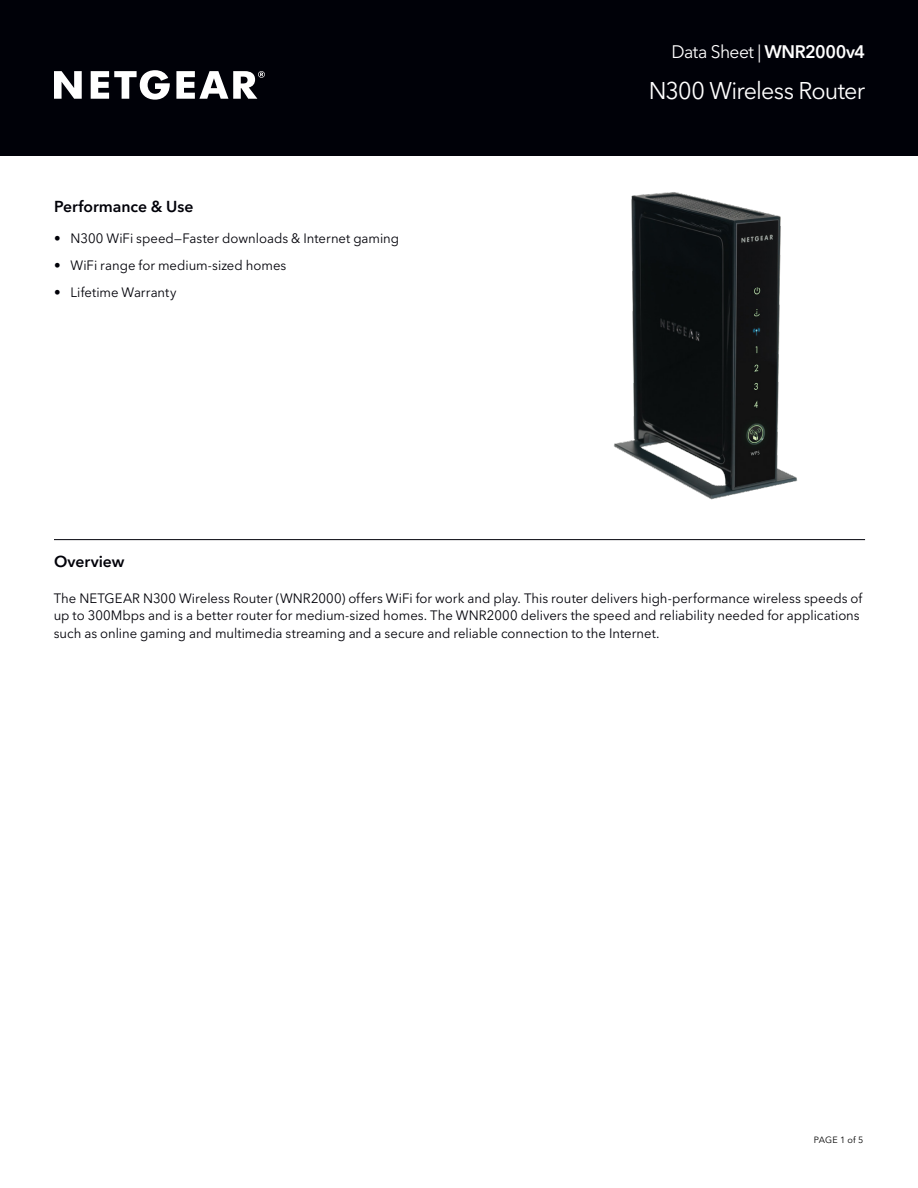
<style>
.page{position:relative;width:918px;height:1188px;background:#fff}
.page>*{position:absolute;margin:0;border:0;box-sizing:border-box;transform-origin:0 0}
.t1{font:24px "Avenir Next LT Pro";letter-spacing:-.035em;color:#fff}
.t2{font:18px "Avenir Next LT Pro";letter-spacing:-.03em;color:#fff}
.Sub_Heads{font:600 15.75px "Avenir Next LT Pro";color:#000108}
.Sub_Heads_Red_with_R{font:600 15.75px "Avenir Next LT Pro";color:#000108}
.Feature_bullets{font:13.5px/17.2px "Avenir Next LT Pro";color:#000108}
.t3{font:9px "Avenir Next LT Pro";letter-spacing:.015em;color:#000001}
.s1{font-weight:600}
</style>
<div class="page">
<div style="left:0;top:0;width:918px;height:156px;background:#000108"></div>
<svg style="left:54px;top:70px;width:211px;height:30px"></svg>
<hr style="left:54px;top:539px;width:811px;height:1px;background:#000108">
<img style="left:613px;top:192px;width:185px;height:308px">
<h2 class="t2" style="left:671px;top:41px;width:195px">Data Sheet | <span class="s1">WNR2000v4</span></h2>
<p class="Sub_Heads" style="left:54px;top:196px;width:141px">Performance &amp; Use</p>
<p class="Feature_bullets" style="left:54px;top:230px;width:347px">• N300 WiFi speed—Faster downloads &amp; Internet gaming</p>
<p class="Feature_bullets" style="left:54px;top:257px;width:234px">• WiFi range for medium-sized homes</p>
<p class="Feature_bullets" style="left:54px;top:284px;width:124px">• Lifetime Warranty</p>
<p class="Sub_Heads_Red_with_R" style="left:54px;top:552px;width:72px">Overview</p>
<h1 class="t1" style="left:649px;top:76px;width:218px">N300 Wireless Router</h1>
<p class="Feature_bullets" style="left:54px;top:590px;width:810px">The NETGEAR N300 Wireless Router (WNR2000) offers WiFi for work and play. This router delivers high-performance wireless speeds of up to 300Mbps and is a better router for medium-sized homes. The WNR2000 delivers the speed and reliability needed for applications such as online gaming and multimedia streaming and a secure and reliable connection to the Internet.</p>
<p class="t3" style="left:814px;top:1134px;width:51px">PAGE 1 of 5</p>
</div>
